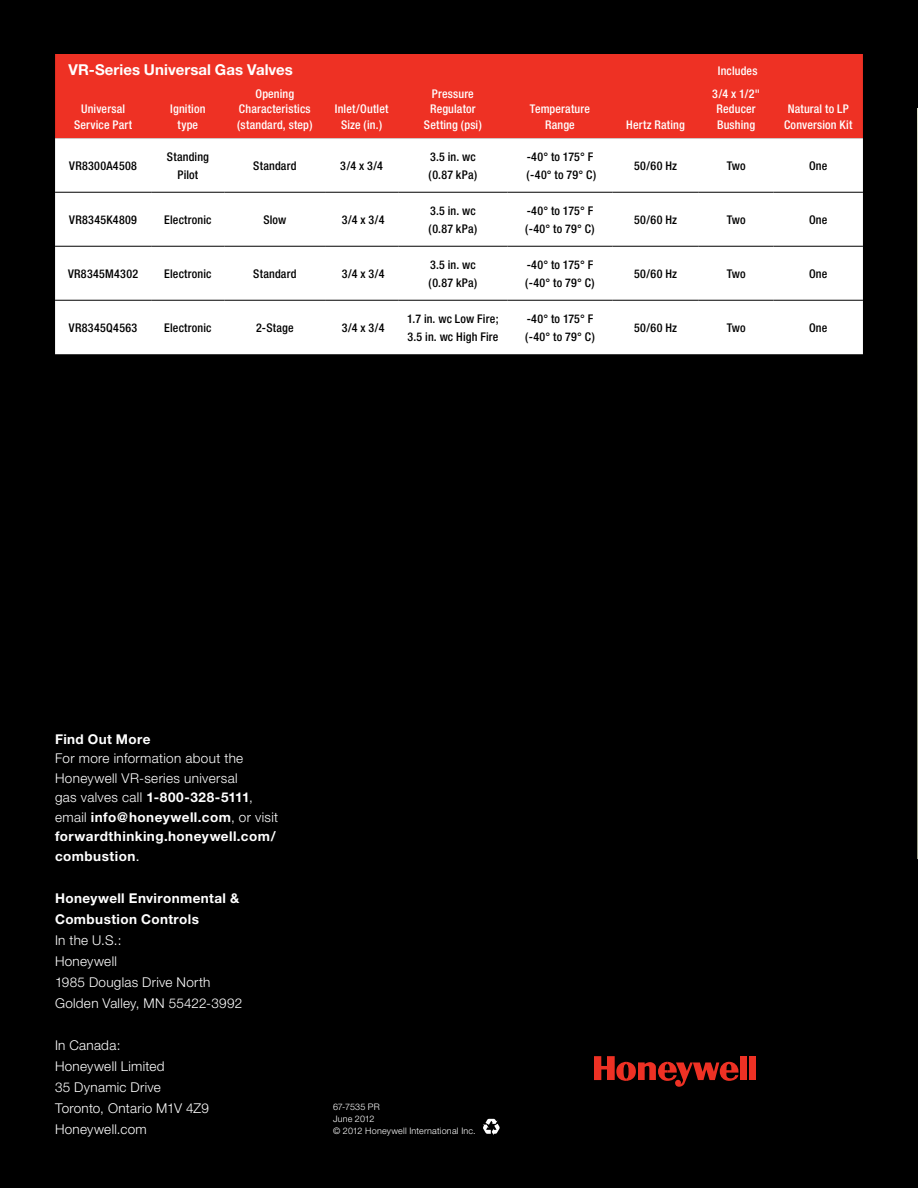
<style>
.page{position:relative;width:918px;height:1188px;background:#000}
.page>*{position:absolute;margin:0;border:0;box-sizing:border-box;transform-origin:0 0}
.t1{font:700 15px "Helvetica Neue";letter-spacing:.005em;color:#fff}
.t2{font:300 13.5px/21px "Helvetica Neue";letter-spacing:.02em;color:#fff}
.t3{font:700 13.5px/21px "Helvetica Neue";letter-spacing:.03em;color:#fff}
.t4{font:500 condensed 12px/18px "Helvetica Neue";letter-spacing:.015em;color:#000}
.t5{font:500 condensed 12px/15.8px "Helvetica Neue";letter-spacing:.015em;color:#fff;text-align:center}
.t6{font:300 9px/12px "Helvetica Neue";letter-spacing:.02em;color:#fff}
.s1{font-weight:700}
.s2{font-weight:400}
</style>
<div class="page">
<img style="left:917px;top:108px;width:1px;height:702px">
<svg style="left:917px;top:810px;width:1px;height:50px"></svg>
<div style="left:740px;top:1056px;width:7px;height:24px;background:#ee3124"></div>
<div style="left:749px;top:1056px;width:7px;height:24px;background:#ee3124"></div>
<svg style="left:594px;top:1056px;width:145px;height:31px"></svg>
<div style="left:55px;top:54px;width:808px;height:84px;background:#ee3124"></div>
<div style="left:55px;top:138px;width:808px;height:216px;background:#fff"></div>
<hr style="left:55px;top:192px;width:96px;height:1px;background:#000">
<hr style="left:151px;top:192px;width:74px;height:1px;background:#000">
<hr style="left:225px;top:192px;width:100px;height:1px;background:#000">
<hr style="left:325px;top:192px;width:73px;height:1px;background:#000">
<hr style="left:398px;top:192px;width:110px;height:1px;background:#000">
<hr style="left:508px;top:192px;width:104px;height:1px;background:#000">
<hr style="left:612px;top:192px;width:87px;height:1px;background:#000">
<hr style="left:699px;top:192px;width:75px;height:1px;background:#000">
<hr style="left:55px;top:246px;width:96px;height:1px;background:#000">
<hr style="left:151px;top:246px;width:74px;height:1px;background:#000">
<hr style="left:225px;top:246px;width:100px;height:1px;background:#000">
<hr style="left:325px;top:246px;width:73px;height:1px;background:#000">
<hr style="left:398px;top:246px;width:110px;height:1px;background:#000">
<hr style="left:508px;top:246px;width:104px;height:1px;background:#000">
<hr style="left:612px;top:246px;width:87px;height:1px;background:#000">
<hr style="left:699px;top:246px;width:75px;height:1px;background:#000">
<hr style="left:55px;top:300px;width:96px;height:1px;background:#000">
<hr style="left:151px;top:300px;width:74px;height:1px;background:#000">
<hr style="left:225px;top:300px;width:100px;height:1px;background:#000">
<hr style="left:325px;top:300px;width:73px;height:1px;background:#000">
<hr style="left:398px;top:300px;width:110px;height:1px;background:#000">
<hr style="left:508px;top:300px;width:104px;height:1px;background:#000">
<hr style="left:612px;top:300px;width:87px;height:1px;background:#000">
<hr style="left:699px;top:300px;width:75px;height:1px;background:#000">
<hr style="left:774px;top:192px;width:89px;height:1px;background:#000">
<hr style="left:774px;top:246px;width:89px;height:1px;background:#000">
<hr style="left:774px;top:300px;width:89px;height:1px;background:#000">
<svg style="left:483px;top:1119px;width:17px;height:16px"></svg>
<p class="t1" style="left:69px;top:60px;width:226px">VR-Series Universal Gas Valves</p>
<p class="t5" style="left:718px;top:63px;width:41px">Includes</p>
<p class="t5" style="left:74px;top:101px;width:59px">Universal<br>Service Part</p>
<p class="t5" style="left:170px;top:101px;width:37px">Ignition type</p>
<p class="t5" style="left:712px;top:85px;width:49px">3/4 x 1/2"<br>Reducer<br>Bushing</p>
<p class="t5" style="left:237px;top:85px;width:77px">Opening<br>Characteristics (standard, step)</p>
<p class="t5" style="left:424px;top:85px;width:59px">Pressure<br>Regulator<br>Setting (psi)</p>
<p class="t5" style="left:335px;top:101px;width:55px">Inlet/Outlet<br>Size (in.)</p>
<p class="t5" style="left:530px;top:101px;width:62px">Temperature<br>Range</p>
<p class="t5" style="left:626px;top:117px;width:60px">Hertz Rating</p>
<p class="t5" style="left:784px;top:101px;width:70px;text-align:left">Natural to LP<br>Conversion Kit</p>
<p class="t4" style="left:69px;top:156px;width:69px">VR8300A4508</p>
<p class="t4" style="left:167px;top:147px;width:44px;text-align:center">Standing<br>Pilot</p>
<p class="t4" style="left:253px;top:156px;width:45px">Standard</p>
<p class="t4" style="left:340px;top:156px;width:44px">3/4 x 3/4</p>
<p class="t4" style="left:429px;top:147px;width:50px">3.5 in. wc (0.87 kPa)</p>
<p class="t4" style="left:527px;top:147px;width:71px">-40° to 175° F (-40° to 79° C)</p>
<p class="t4" style="left:634px;top:156px;width:45px">50/60 Hz</p>
<p class="t4" style="left:727px;top:156px;width:20px">Two</p>
<p class="t4" style="left:809px;top:156px;width:20px">One</p>
<p class="t4" style="left:69px;top:210px;width:69px">VR8345K4809</p>
<p class="t4" style="left:164px;top:210px;width:49px">Electronic</p>
<p class="t4" style="left:263px;top:210px;width:25px">Slow</p>
<p class="t4" style="left:342px;top:210px;width:44px">3/4 x 3/4</p>
<p class="t4" style="left:429px;top:201px;width:50px">3.5 in. wc (0.87 kPa)</p>
<p class="t4" style="left:525px;top:201px;width:71px">-40° to 175° F (-40° to 79° C)</p>
<p class="t4" style="left:634px;top:210px;width:45px">50/60 Hz</p>
<p class="t4" style="left:727px;top:210px;width:20px">Two</p>
<p class="t4" style="left:809px;top:210px;width:20px">One</p>
<p class="t4" style="left:68px;top:264px;width:72px">VR8345M4302</p>
<p class="t4" style="left:164px;top:264px;width:49px">Electronic</p>
<p class="t4" style="left:253px;top:264px;width:45px">Standard</p>
<p class="t4" style="left:342px;top:264px;width:44px">3/4 x 3/4</p>
<p class="t4" style="left:429px;top:255px;width:50px">3.5 in. wc (0.87 kPa)</p>
<p class="t4" style="left:525px;top:255px;width:71px">-40° to 175° F (-40° to 79° C)</p>
<p class="t4" style="left:634px;top:264px;width:45px">50/60 Hz</p>
<p class="t4" style="left:727px;top:264px;width:20px">Two</p>
<p class="t4" style="left:809px;top:264px;width:20px">One</p>
<p class="t4" style="left:69px;top:318px;width:70px">VR8345Q4563</p>
<p class="t4" style="left:164px;top:318px;width:49px">Electronic</p>
<p class="t4" style="left:256px;top:318px;width:39px">2-Stage</p>
<p class="t4" style="left:342px;top:318px;width:44px">3/4 x 3/4</p>
<p class="t4" style="left:407px;top:309px;width:93px">1.7 in. wc Low Fire;<br>3.5 in. wc High Fire</p>
<p class="t4" style="left:525px;top:309px;width:71px">-40° to 175° F (-40° to 79° C)</p>
<p class="t4" style="left:634px;top:318px;width:45px">50/60 Hz</p>
<p class="t4" style="left:727px;top:318px;width:20px">Two</p>
<p class="t4" style="left:809px;top:318px;width:20px">One</p>
<p class="t3" style="left:55px;top:728px;width:97px">Find Out More</p>
<p class="t2" style="left:55px;top:749px;width:225px;line-height:19.5px">For more information about the<br>Honeywell VR-series universal<br>gas valves call <span class="s1">1-800-328-5111</span>, email <span class="s1">info@honeywell.com</span>, or visit <span class="s1">forwardthinking.honeywell.com/ combustion</span><span class="s2">.</span></p>
<p class="t3" style="left:55px;top:887px;width:186px">Honeywell Environmental &amp;<br>Combustion Controls</p>
<p class="t2" style="left:55px;top:929px;width:189px">In the U.S.:<br>Honeywell<br>1985 Douglas Drive North<br>Golden Valley, MN 55422-3992</p>
<p class="t2" style="left:55px;top:1034px;width:155px">In Canada:<br>Honeywell Limited<br>35 Dynamic Drive<br>Toronto, Ontario M1V 4Z9<br>Honeywell.com</p>
<p class="t6" style="left:333px;top:1101px;width:144px">67-7535 PR<br>June 2012<br>© 2012 Honeywell International Inc.</p>
</div>
